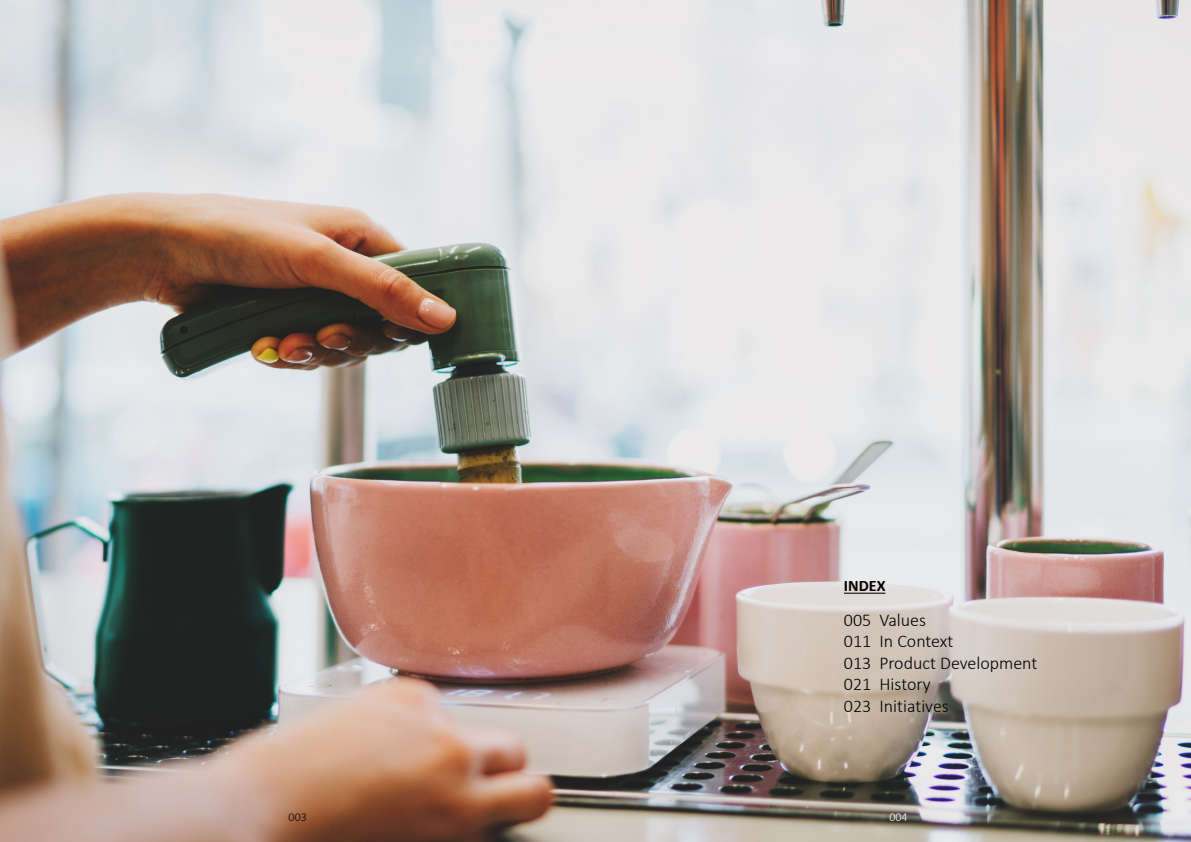
<style>
.page{position:relative;width:1191px;height:842px;background:#fff}
.page>*{position:absolute;margin:0;border:0;box-sizing:border-box;transform-origin:0 0}
.t1{font:300 18px "Calibri";color:#000}
.t2{font:700 16px "Calibri";color:#000}
.t3{font:300 12px "Calibri";color:#000}
.t4{font:300 12px "Calibri";color:#fff}
</style>
<div class="page">
<img style="left:0;top:0;width:1191px;height:842px">
<hr style="left:844px;top:593px;width:41px;height:1px;background:#000">
<p class="t2" style="left:844px;top:576px;width:43px">INDEX</p>
<p class="t1" style="left:844px;top:608px;width:84px">005 Values</p>
<p class="t1" style="left:844px;top:630px;width:111px">011 In Context</p>
<p class="t1" style="left:844px;top:652px;width:195px">013 Product Development</p>
<p class="t1" style="left:844px;top:673px;width:88px">021 History</p>
<p class="t1" style="left:844px;top:695px;width:106px">023 Initiatives</p>
<p class="t3" style="left:289px;top:809px;width:20px">003</p>
<p class="t4" style="left:889px;top:809px;width:20px">004</p>
</div>
